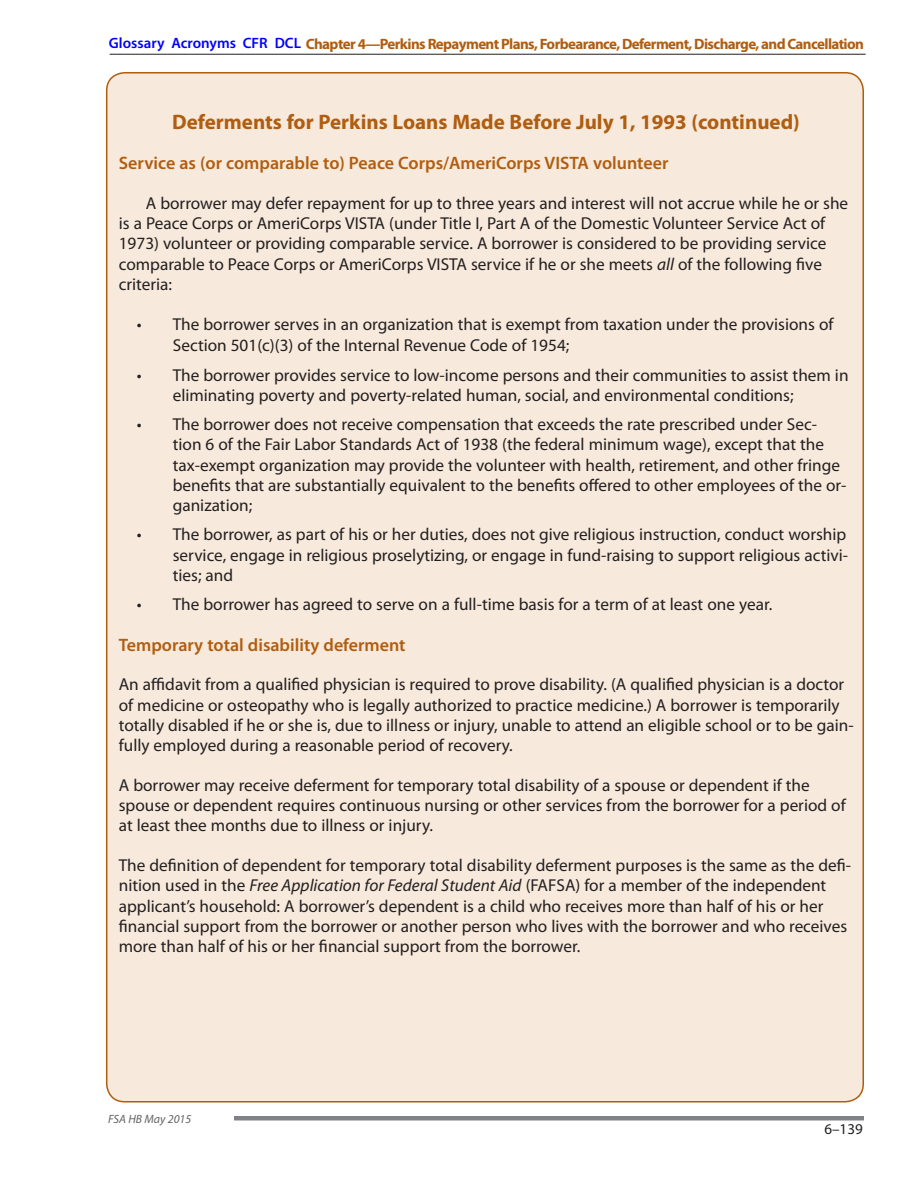
<style>
.page{position:relative;width:918px;height:1188px;background:#fff}
.page>*{position:absolute;margin:0;border:0;box-sizing:border-box;transform-origin:0 0}
.Boxed_Head__ID{font:700 21px "Myriad Pro";color:#b05d0f}
.Boxed_Subhead__ID{font:600 18px "Myriad Pro";color:#b05d0f}
.Boxed_Text_No_Indent{font:17.25px/20.2px "Myriad Pro";color:#231f20}
.Boxed_List_1_Bullete{font:17.25px/20.2px "Myriad Pro";color:#231f20}
.Boxed_Text__ID{font:17.25px/20.2px "Myriad Pro";color:#231f20}
.t1{font:700 15px "Myriad Pro";letter-spacing:-.04em;color:#b05d0f}
.t2{font:15px "Myriad Pro";color:#231f20}
.t3{font:italic 12px "Myriad Pro";color:#636366}
.s1{font-weight:600;color:#00f}
.s2{font-style:italic}
</style>
<div class="page">
<hr style="left:110px;top:54px;width:756px;height:1px;background:#231f20">
<hr style="left:234px;top:1116px;width:630px;height:4px;background:#808285">
<div style="left:107px;top:73px;width:756px;height:1029px;background:#f7e9db;border-radius:18px"></div>
<p class="t1" style="left:109px;top:34px;width:757px"><span class="s1">Glossary Acronyms CFR DCL</span> Chapter 4—Perkins Repayment Plans, Forbearance, Deferment, Discharge, and Cancellation</p>
<p class="Boxed_Head__ID" style="left:172px;top:108px;width:629px">Deferments for Perkins Loans Made Before July 1, 1993 (continued)</p>
<p class="Boxed_Subhead__ID" style="left:119px;top:152px;width:551px">Service as (or comparable to) Peace Corps/AmeriCorps VISTA volunteer</p>
<p class="Boxed_Text__ID" style="left:119px;top:193px;width:731px;text-indent:27px">A borrower may defer repayment for up to three years and interest will not accrue while he or she is a Peace Corps or AmeriCorps VISTA (under Title I, Part A of the Domestic Volunteer Service Act of 1973) volunteer or providing comparable service. A borrower is considered to be providing service comparable to Peace Corps or AmeriCorps VISTA service if he or she meets <span class="s2">all</span> of the following five criteria:</p>
<p class="Boxed_List_1_Bullete" style="left:173px;top:314px;width:662px;line-height:21px;text-indent:-36px">• The borrower serves in an organization that is exempt from taxation under the provisions of<br>Section 501(c)(3) of the Internal Revenue Code of 1954;</p>
<p class="Boxed_List_1_Bullete" style="left:173px;top:365px;width:677px;text-indent:-36px">• The borrower provides service to low-income persons and their communities to assist them in eliminating poverty and poverty-related human, social, and environmental conditions;</p>
<p class="Boxed_List_1_Bullete" style="left:173px;top:414px;width:675px;text-indent:-36px">• The borrower does not receive compensation that exceeds the rate prescribed under Sec&shy;tion 6 of the Fair Labor Standards Act of 1938 (the federal minimum wage), except that the tax-exempt organization may provide the volunteer with health, retirement, and other fringe benefits that are substantially equivalent to the benefits offered to other employees of the or&shy;ganization;</p>
<p class="Boxed_List_1_Bullete" style="left:173px;top:524px;width:677px;text-align:justify;text-indent:-36px">• The borrower, as part of his or her duties, does not give religious instruction, conduct worship service, engage in religious proselytizing, or engage in fund-raising to support religious activi&shy;ties; and</p>
<p class="Boxed_List_1_Bullete" style="left:137px;top:594px;width:637px">• The borrower has agreed to serve on a full-time basis for a term of at least one year.</p>
<p class="Boxed_Subhead__ID" style="left:119px;top:633px;width:288px">Temporary total disability deferment</p>
<p class="Boxed_Text_No_Indent" style="left:119px;top:674px;width:737px">An affidavit from a qualified physician is required to prove disability. (A qualified physician is a doctor of medicine or osteopathy who is legally authorized to practice medicine.) A borrower is temporarily totally disabled if he or she is, due to illness or injury, unable to attend an eligible school or to be gain&shy;fully employed during a reasonable period of recovery.</p>
<p class="Boxed_Text_No_Indent" style="left:119px;top:775px;width:729px">A borrower may receive deferment for temporary total disability of a spouse or dependent if the spouse or dependent requires continuous nursing or other services from the borrower for a period of at least thee months due to illness or injury.</p>
<p class="Boxed_Text_No_Indent" style="left:119px;top:855px;width:734px">The definition of dependent for temporary total disability deferment purposes is the same as the defi&shy;nition used in the <span class="s2">Free Application for Federal Student Aid</span> (FAFSA) for a member of the independent applicant’s household: A borrower’s dependent is a child who receives more than half of his or her financial support from the borrower or another person who lives with the borrower and who receives more than half of his or her financial support from the borrower.</p>
<p class="t3" style="left:108px;top:1111px;width:85px">FSA HB May 2015</p>
<p class="t2" style="left:824px;top:1120px;width:40px">6–139</p>
</div>
